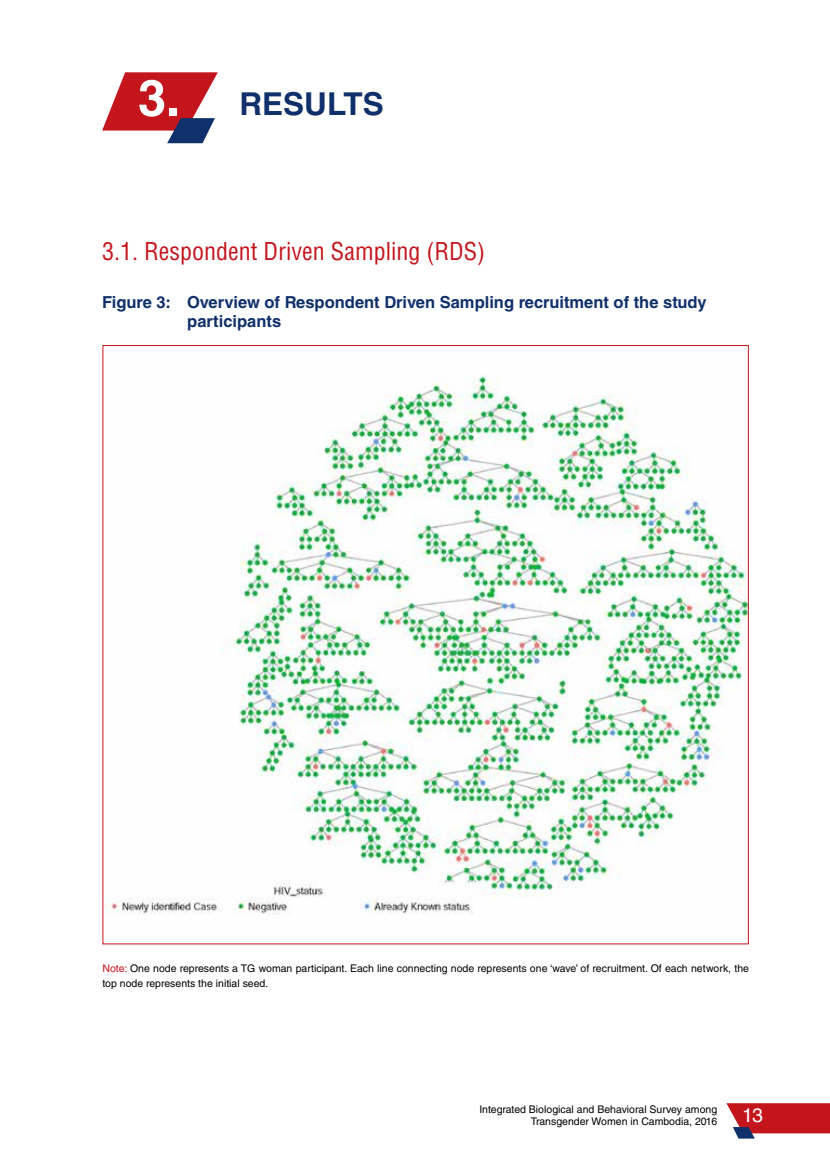
<style>
.page{position:relative;width:830px;height:1170px;background:#fff}
.page>*{position:absolute;margin:0;border:0;box-sizing:border-box;transform-origin:0 0}
.t1{font:700 31.5px "Helvetica LT Std";color:#0f306a}
.t2{font:condensed 24px "Helvetica LT Std";color:#c4151c}
.t3{font:19.5px "Helvetica LT Std";color:#fff}
.t4{font:700 16.5px/19.8px "Helvetica LT Std";color:#0f306a}
.t5{font:10.5px/12.6px "Helvetica LT Std";color:#000;text-align:right}
.s1{font-size:50.7px;color:#fff}
.s2{color:#c4151c}
</style>
<div class="page">
<svg style="left:726px;top:1103px;width:103px;height:35px"></svg>
<img style="left:109px;top:376px;width:637px;height:539px">
<svg style="left:102px;top:72px;width:116px;height:71px"></svg>
<h1 class="t1" style="left:138px;top:85px;width:247px"><span class="s1">3.</span> RESULTS</h1>
<h2 class="t2" style="left:102px;top:236px;width:384px">3.1. Respondent Driven Sampling (RDS)</h2>
<h3 class="t4" style="left:187px;top:291px;width:520px;text-indent:-85px">Figure 3: Overview of Respondent Driven Sampling recruitment of the study participants</h3>
<p class="t5" style="left:102px;top:960px;width:647px;line-height:15px;text-align:left"><span class="s2">Note:</span> One node represents a TG woman participant. Each line connecting node represents one ‘wave’ of recruitment. Of each network, the top node represents the initial seed.</p>
<p class="t5" style="left:479px;top:1102px;width:239px">Integrated Biological and Behavioral Survey among<br>Transgender Women in Cambodia, 2016</p>
<h3 class="t3" style="left:741px;top:1103px;width:22px">13</h3>
</div>
